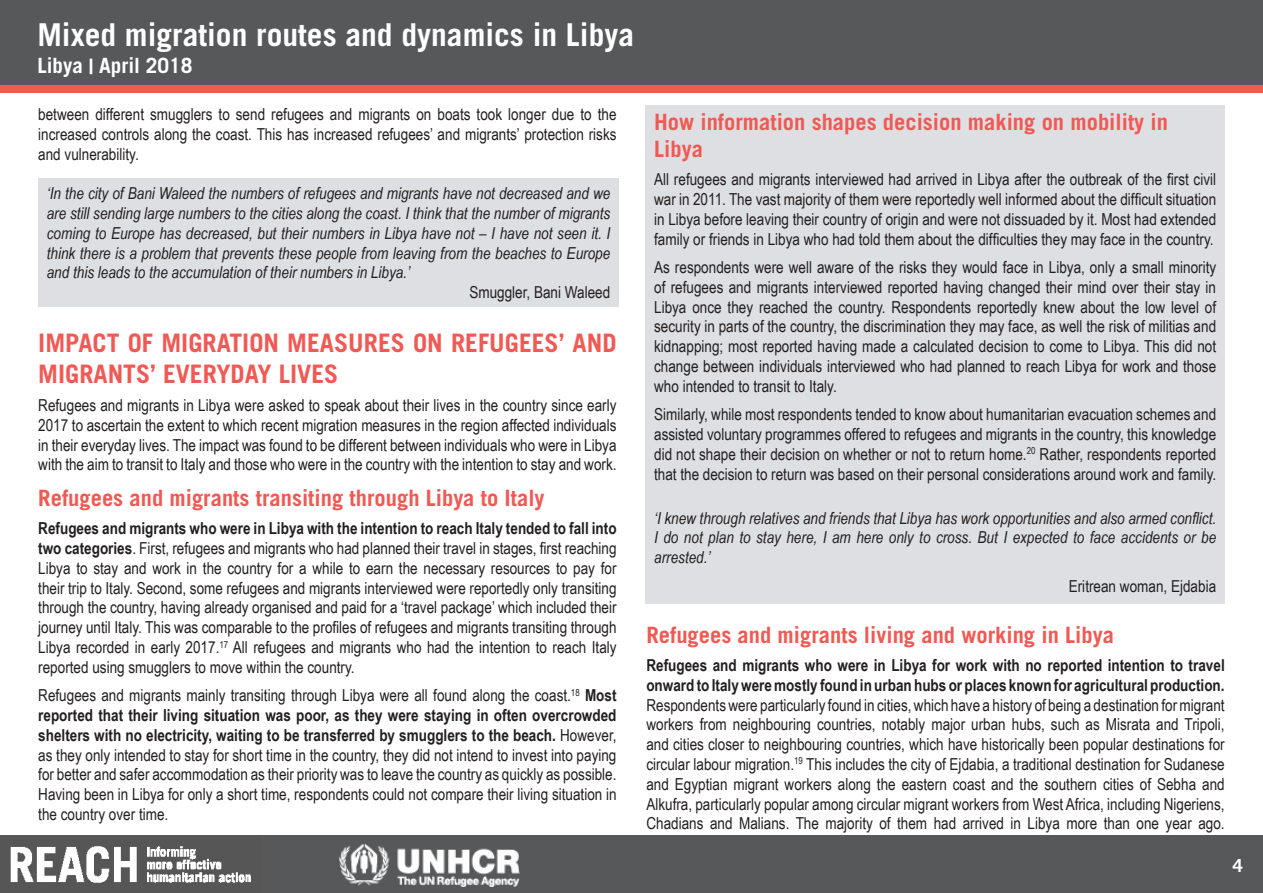
<style>
.page{position:relative;width:1263px;height:893px;background:#fff}
.page>*{position:absolute;margin:0;border:0;box-sizing:border-box;transform-origin:0 0}
.t1{font:700 31.5px "Trade Gothic LT Std";color:#fff}
.Plain_text{font:700 25.5px/30.6px "Trade Gothic LT Std";color:#f05954}
.Subsection{font:700 22.5px/27px "Trade Gothic LT Std";color:#f05954}
.Texts_bullets{font:700 22.5px "Trade Gothic LT Std";color:#f05954}
.t2{font:700 21px "Trade Gothic LT Std";color:#fff}
.t3{font:700 18px "Trade Gothic LT Std";color:#fff}
.Plain_text-2{font:16.5px/19.8px "Arial Narrow";color:#231f20;text-align:justify}
.Texts_bullets-2{font:16.5px/19.8px "Arial Narrow";color:#231f20;text-align:justify}
.Plain_text-3{font:italic 16.5px/19.8px "Arial Narrow";color:#231f20;text-align:justify}
.s1{font-weight:700}
</style>
<div class="page">
<div style="left:0;top:0;width:1263px;height:85px;background:#57585a"></div>
<div style="left:0;top:836px;width:1263px;height:57px;background:#57585a"></div>
<div style="left:0;top:85px;width:1263px;height:7px;background:#f05954"></div>
<div style="left:646px;top:105px;width:579px;height:499px;background:#dedfe2"></div>
<img style="left:10px;top:846px;width:241px;height:37px">
<img style="left:340px;top:844px;width:179px;height:43px">
<div style="left:38px;top:179px;width:581px;height:128px;background:#dedfe2"></div>
<p class="t1" style="left:37px;top:15px;width:598px">Mixed migration routes and dynamics in Libya</p>
<p class="t2" style="left:37px;top:52px;width:157px">Libya | April 2018</p>
<p class="Plain_text-2" style="left:38px;top:104px;width:580px">between different smugglers to send refugees and migrants on boats took longer due to the increased controls along the coast. This has increased refugees’ and migrants’ protection risks and vulnerability.</p>
<p class="Plain_text-3" style="left:47px;top:183px;width:565px">‘In the city of Bani Waleed the numbers of refugees and migrants have not decreased and we are still sending large numbers to the cities along the coast. I think that the number of migrants coming to Europe has decreased, but their numbers in Libya have not – I have not seen it. I think there is a problem that prevents these people from leaving from the beaches to Europe and this leads to the accumulation of their numbers in Libya.’</p>
<p class="Plain_text-2" style="left:469px;top:282px;width:142px">Smuggler, Bani Waleed</p>
<p class="Plain_text" style="left:38px;top:327px;width:580px">IMPACT OF MIGRATION MEASURES ON REFUGEES’ AND<br>MIGRANTS’ EVERYDAY LIVES</p>
<p class="Texts_bullets-2" style="left:38px;top:395px;width:580px">Refugees and migrants in Libya were asked to speak about their lives in the country since early 2017 to ascertain the extent to which recent migration measures in the region affected individuals in their everyday lives. The impact was found to be different between individuals who were in Libya with the aim to transit to Italy and those who were in the country with the intention to stay and work.</p>
<p class="Subsection" style="left:38px;top:484px;width:508px">Refugees and migrants transiting through Libya to Italy</p>
<p class="Texts_bullets-2" style="left:38px;top:518px;width:580px"><span class="s1">Refugees and migrants who were in Libya with the intention to reach Italy tended to fall into two categories</span>. First, refugees and migrants who had planned their travel in stages, first reaching Libya to stay and work in the country for a while to earn the necessary resources to pay for their trip to Italy. Second, some refugees and migrants interviewed were reportedly only transiting through the country, having already organised and paid for a ‘travel package’ which included their journey until Italy. This was comparable to the profiles of refugees and migrants transiting through Libya recorded in early 2017.<sup>17</sup> All refugees and migrants who had the intention to reach Italy reported using smugglers to move within the country.</p>
<p class="Texts_bullets-2" style="left:38px;top:685px;width:580px">Refugees and migrants mainly transiting through Libya were all found along the coast.<sup>18</sup> <span class="s1">Most reported that their living situation was poor, as they were staying in often overcrowded shelters with no electricity, waiting to be transferred by smugglers to the beach.</span> However, as they only intended to stay for short time in the country, they did not intend to invest into paying for better and safer accommodation as their priority was to leave the country as quickly as possible.<br>Having been in Libya for only a short time, respondents could not compare their living situation in the country over time.</p>
<p class="Subsection" style="left:654px;top:108px;width:515px">How information shapes decision making on mobility in<br>Libya</p>
<p class="Plain_text-2" style="left:654px;top:169px;width:563px">All refugees and migrants interviewed had arrived in Libya after the outbreak of the first civil war in 2011. The vast majority of them were reportedly well informed about the difficult situation in Libya before leaving their country of origin and were not dissuaded by it. Most had extended family or friends in Libya who had told them about the difficulties they may face in the country.</p>
<p class="Plain_text-2" style="left:654px;top:257px;width:563px">As respondents were well aware of the risks they would face in Libya, only a small minority of refugees and migrants interviewed reported having changed their mind over their stay in Libya once they reached the country. Respondents reportedly knew about the low level of security in parts of the country, the discrimination they may face, as well the risk of militias and kidnapping; most reported having made a calculated decision to come to Libya. This did not change between individuals interviewed who had planned to reach Libya for work and those who intended to transit to Italy.</p>
<p class="Plain_text-2" style="left:654px;top:404px;width:563px">Similarly, while most respondents tended to know about humanitarian evacuation schemes and assisted voluntary programmes offered to refugees and migrants in the country, this knowledge did not shape their decision on whether or not to return home.<sup>20</sup> Rather, respondents reported that the decision to return was based on their personal considerations around work and family.</p>
<p class="Plain_text-3" style="left:654px;top:508px;width:563px">‘I knew through relatives and friends that Libya has work opportunities and also armed conflict.<br>I do not plan to stay here, I am here only to cross. But I expected to face accidents or be arrested.’</p>
<p class="Plain_text-2" style="left:1069px;top:575px;width:149px">Eritrean woman, Ejdabia</p>
<p class="Texts_bullets" style="left:646px;top:621px;width:469px">Refugees and migrants living and working in Libya</p>
<p class="Plain_text-2" style="left:646px;top:655px;width:580px"><span class="s1">Refugees and migrants who were in Libya for work with no reported intention to travel onward to Italy were mostly found in urban hubs or places known for agricultural production.<br></span>Respondents were particularly found in cities, which have a history of being a destination for migrant workers from neighbouring countries, notably major urban hubs, such as Misrata and Tripoli, and cities closer to neighbouring countries, which have historically been popular destinations for circular labour migration.<sup>19</sup> This includes the city of Ejdabia, a traditional destination for Sudanese and Egyptian migrant workers along the eastern coast and the southern cities of Sebha and Alkufra, particularly popular among circular migrant workers from West Africa, including Nigeriens, Chadians and Malians. The majority of them had arrived in Libya more than one year ago.</p>
<p class="t3" style="left:1233px;top:855px;width:12px">4</p>
</div>
